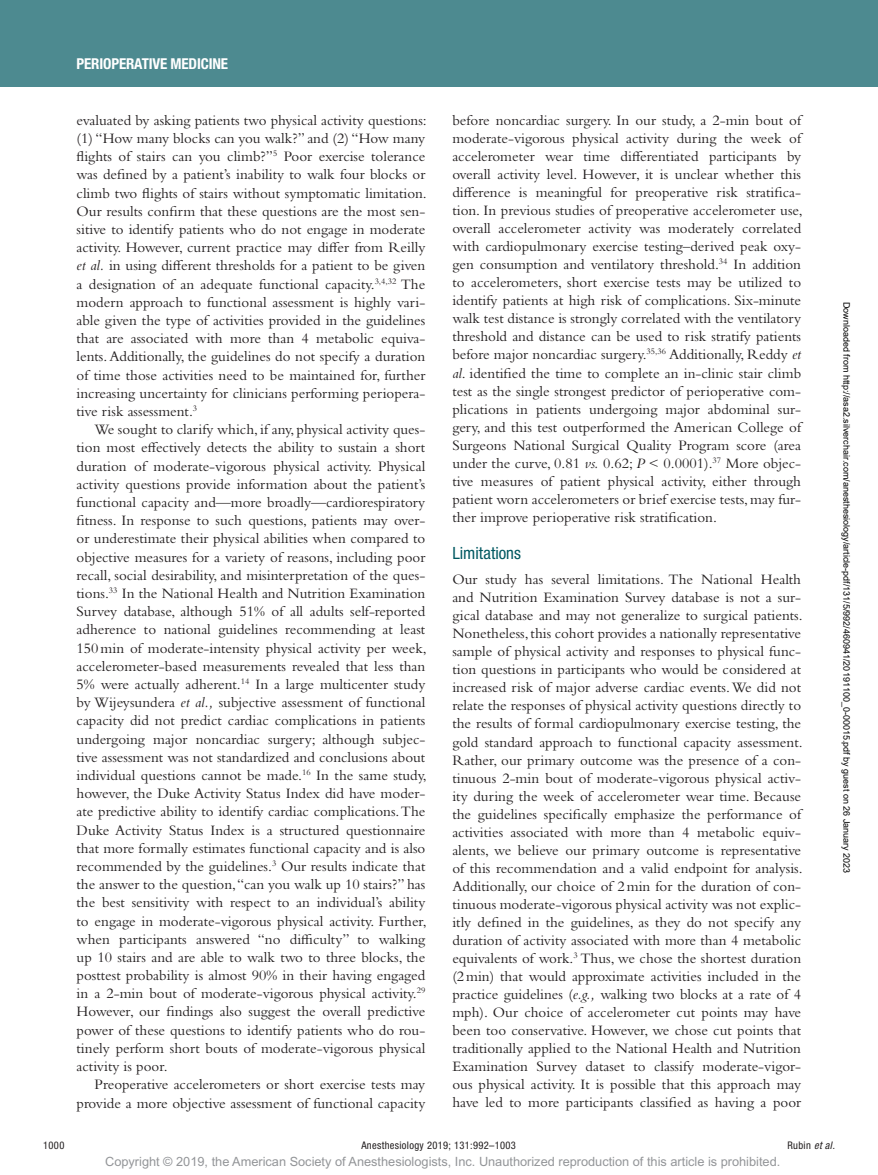
<style>
.page{position:relative;width:878px;height:1175px;background:#fff}
.page>*{position:absolute;margin:0;border:0;box-sizing:border-box;transform-origin:0 0}
.t1{font:condensed 16.8px "Helvetica Neue LT Std";color:#005861}
.t2{font:15px/18.1px "Bembo Std";color:#231f20;text-align:justify}
.t3{font:700 condensed 15px "Helvetica Neue LT Std";letter-spacing:-.01em;color:#fff}
.t4{font:12.75px "Arial MT Std";color:#939598}
.t5{font:condensed 10.5px "Helvetica Neue LT Std";letter-spacing:.03em;color:#231f20}
.t6{font:9px "Arial";color:#000}
.s1{font-style:italic}
</style>
<div class="page">
<div style="left:0;top:0;width:878px;height:86px;background:#4d8a90"></div>
<p class="t3" style="left:77px;top:54px;width:153px">PERIOPERATIVE MEDICINE</p>
<p class="t2" style="left:77px;top:111px;width:352px">evaluated by asking patients two physical activity questions: (1) “How many blocks can you walk?” and (2) “How many flights of stairs can you climb?”<sup>5</sup> Poor exercise tolerance was defined by a patient’s inability to walk four blocks or climb two flights of stairs without symptomatic limitation.<br>Our results confirm that these questions are the most sen&shy;sitive to identify patients who do not engage in moderate activity. However, current practice may differ from Reilly <span class="s1">et al.</span> in using different thresholds for a patient to be given a designation of an adequate functional capacity.<sup>3,4,32</sup> The modern approach to functional assessment is highly vari&shy;able given the type of activities provided in the guidelines that are associated with more than 4 metabolic equiva&shy;lents. Additionally, the guidelines do not specify a duration of time those activities need to be maintained for, further increasing uncertainty for clinicians performing periopera&shy;tive risk assessment.<sup>3</sup></p>
<p class="t2" style="left:77px;top:420px;width:352px;text-indent:18px">We sought to clarify which, if any, physical activity ques&shy;tion most effectively detects the ability to sustain a short duration of moderate-vigorous physical activity. Physical activity questions provide information about the patient’s functional capacity and—more broadly—cardiorespiratory fitness. In response to such questions, patients may over&shy;or underestimate their physical abilities when compared to objective measures for a variety of reasons, including poor recall, social desirability, and misinterpretation of the ques&shy;tions.<sup>33</sup> In the National Health and Nutrition Examination Survey database, although 51% of all adults self-reported adherence to national guidelines recommending at least 150min of moderate-intensity physical activity per week, accelerometer-based measurements revealed that less than 5% were actually adherent.<sup>14</sup> In a large multicenter study by Wijeysundera <span class="s1">et al.,</span> subjective assessment of functional capacity did not predict cardiac complications in patients undergoing major noncardiac surgery; although subjec&shy;tive assessment was not standardized and conclusions about individual questions cannot be made.<sup>16</sup> In the same study, however, the Duke Activity Status Index did have moder&shy;ate predictive ability to identify cardiac complications. The Duke Activity Status Index is a structured questionnaire that more formally estimates functional capacity and is also recommended by the guidelines.<sup>3</sup> Our results indicate that the answer to the question,“can you walk up 10 stairs?” has the best sensitivity with respect to an individual’s ability to engage in moderate-vigorous physical activity. Further, when participants answered “no difficulty” to walking up 10 stairs and are able to walk two to three blocks, the posttest probability is almost 90% in their having engaged in a 2-min bout of moderate-vigorous physical activity.<sup>29<br></sup>However, our findings also suggest the overall predictive power of these questions to identify patients who do rou&shy;tinely perform short bouts of moderate-vigorous physical activity is poor.</p>
<p class="t2" style="left:77px;top:1075px;width:350px;text-align:right">Preoperative accelerometers or short exercise tests may provide a more objective assessment of functional capacity</p>
<p class="t2" style="left:452px;top:111px;width:352px">before noncardiac surgery. In our study, a 2-min bout of moderate-vigorous physical activity during the week of accelerometer wear time differentiated participants by overall activity level. However, it is unclear whether this difference is meaningful for preoperative risk stratifica&shy;tion. In previous studies of preoperative accelerometer use, overall accelerometer activity was moderately correlated with cardiopulmonary exercise testing–derived peak oxy&shy;gen consumption and ventilatory threshold.<sup>34</sup> In addition to accelerometers, short exercise tests may be utilized to identify patients at high risk of complications. Six-minute walk test distance is strongly correlated with the ventilatory threshold and distance can be used to risk stratify patients before major noncardiac surgery.<sup>35,36</sup> Additionally, Reddy <span class="s1">et al</span>. identified the time to complete an in-clinic stair climb test as the single strongest predictor of perioperative com&shy;plications in patients undergoing major abdominal sur&shy;gery, and this test outperformed the American College of Surgeons National Surgical Quality Program score (area under the curve, 0.81 <span class="s1">vs.</span> 0.62; <span class="s1">P</span> &lt; 0.0001).<sup>37</sup> More objec&shy;tive measures of patient physical activity, either through patient worn accelerometers or brief exercise tests, may fur&shy;ther improve perioperative risk stratification.</p>
<p class="t1" style="left:452px;top:543px;width:70px">Limitations</p>
<p class="t2" style="left:452px;top:570px;width:352px">Our study has several limitations. The National Health and Nutrition Examination Survey database is not a sur&shy;gical database and may not generalize to surgical patients.<br>Nonetheless, this cohort provides a nationally representative sample of physical activity and responses to physical func&shy;tion questions in participants who would be considered at increased risk of major adverse cardiac events. We did not relate the responses of physical activity questions directly to the results of formal cardiopulmonary exercise testing, the gold standard approach to functional capacity assessment.<br>Rather, our primary outcome was the presence of a con&shy;tinuous 2-min bout of moderate-vigorous physical activ&shy;ity during the week of accelerometer wear time. Because the guidelines specifically emphasize the performance of activities associated with more than 4 metabolic equiv&shy;alents, we believe our primary outcome is representative of this recommendation and a valid endpoint for analysis.<br>Additionally, our choice of 2min for the duration of con&shy;tinuous moderate-vigorous physical activity was not explic&shy;itly defined in the guidelines, as they do not specify any duration of activity associated with more than 4 metabolic equivalents of work.<sup>3</sup> Thus, we chose the shortest duration (2min) that would approximate activities included in the practice guidelines (<span class="s1">e.g.,</span> walking two blocks at a rate of 4 mph). Our choice of accelerometer cut points may have been too conservative. However, we chose cut points that traditionally applied to the National Health and Nutrition Examination Survey dataset to classify moderate-vigor&shy;ous physical activity. It is possible that this approach may have led to more participants classified as having a poor</p>
<p class="t6" style="left:850px;top:302px;width:573px;rotate:90deg">Downloaded from http://asa2.silverchair.com/anesthesiology/article-pdf/131/5/992/460941/20191100_0-00015.pdf by guest on 26 January 2023</p>
<p class="t5" style="left:43px;top:1139px;width:23px">1000</p>
<p class="t5" style="left:361px;top:1139px;width:156px">Anesthesiology 2019; 131:992–1003</p>
<p class="t4" style="left:105px;top:1154px;width:676px">Copyright © 2019, the American Society of Anesthesiologists, Inc. Unauthorized reproduction of this article is prohibited.</p>
<p class="t5" style="left:787px;top:1139px;width:49px">Rubin <span class="s1">et al.</span></p>
</div>
